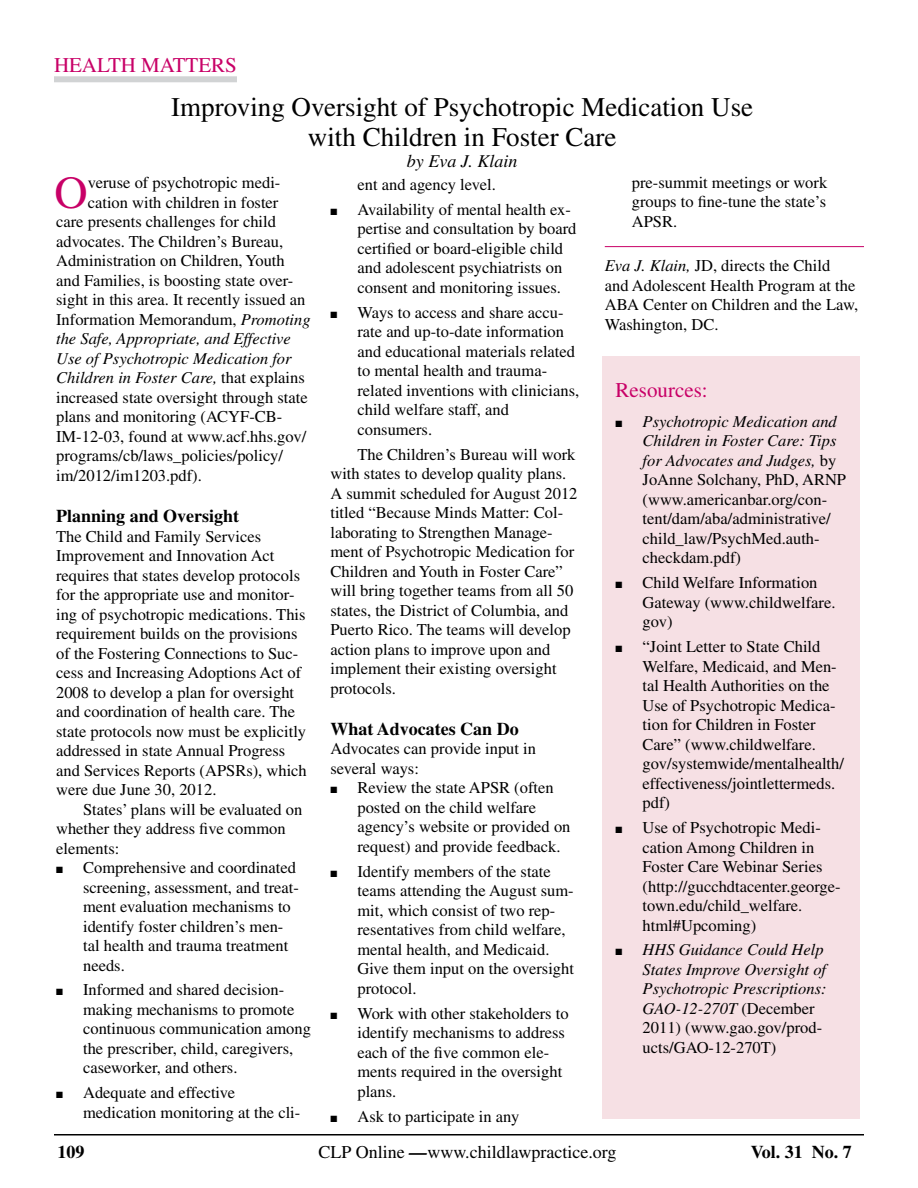
<style>
.page{position:relative;width:918px;height:1188px;background:#fff}
.page>*{position:absolute;margin:0;border:0;box-sizing:border-box;transform-origin:0 0}
.t1{font:45.9px "Times";color:#c80067}
.t2{font:27px/30px "Times";color:#000;text-align:center}
.t3{font:21px "Times";color:#c80067}
.t4{font:700 18px "Times";color:#000}
.t5{font:18px "Times";color:#000}
.t6{font:italic 18px "Times";color:#000}
.t7{font:16.5px/19.5px "Times";color:#000}
.t8{font:italic 16.5px/19.5px "Times";color:#000;text-align:justify}
.s1{font-style:italic}
.s2{font-style:normal}
.s3{font-weight:700;font-style:italic}
</style>
<div class="page">
<hr style="left:54px;top:1134px;width:810px;height:2px;background:#000">
<div style="left:603px;top:356px;width:257px;height:763px;background:#f6e0e4"></div>
<div style="left:54px;top:76px;width:183px;height:6px;background:#d1d3d4"></div>
<hr style="left:605px;top:246px;width:259px;height:1px;background:#c80067">
<p class="t3" style="left:54px;top:53px;width:181px">Health Matters</p>
<h2 class="t2" style="left:171px;top:92px;width:583px">Improving Oversight of Psychotropic Medication Use with Children in Foster Care</h2>
<p class="t6" style="left:407px;top:151px;width:112px">by Eva J. Klain</p>
<h1 class="t1" style="left:55px;top:167px;width:35px">O</h1>
<p class="t7" style="left:88px;top:173px;width:194px">veruse of psychotropic medi-</p>
<p class="t7" style="left:88px;top:193px;width:192px">cation with children in foster</p>
<p class="t7" style="left:56px;top:212px;width:221px">care presents challenges for child</p>
<p class="t7" style="left:56px;top:232px;width:229px">advocates. The Children’s Bureau,</p>
<p class="t7" style="left:56px;top:251px;width:230px">Administration on Children, Youth</p>
<p class="t7" style="left:56px;top:271px;width:239px">and Families, is boosting state over-</p>
<p class="t7" style="left:56px;top:290px;width:251px">sight in this area. It recently issued an</p>
<p class="t7" style="left:56px;top:310px;width:256px">Information Memorandum, <span class="s1">Promoting</span></p>
<p class="t8" style="left:56px;top:329px;width:236px">the Safe, Appropriate, and Effective</p>
<p class="t8" style="left:56px;top:349px;width:237px">Use of Psychotropic Medication for</p>
<p class="t8" style="left:56px;top:368px;width:250px">Children in Foster Care, <span class="s2">that explains</span></p>
<p class="t7" style="left:56px;top:388px;width:253px">increased state oversight through state</p>
<p class="t7" style="left:56px;top:407px;width:228px">plans and monitoring (ACYF-CB-</p>
<p class="t7" style="left:56px;top:427px;width:252px">IM-12-03, found at www.acf.hhs.gov/</p>
<p class="t7" style="left:56px;top:446px;width:228px">programs/cb/laws_policies/policy/</p>
<p class="t7" style="left:56px;top:466px;width:147px">im/2012/im1203.pdf).</p>
<p class="t4" style="left:56px;top:505px;width:184px">Planning and Oversight</p>
<p class="t7" style="left:56px;top:526px;width:252px">The Child and Family Services Improvement and Innovation Act requires that states develop protocols for the appropriate use and monitor&shy;ing of psychotropic medications. This requirement builds on the provisions of the Fostering Connections to Suc&shy;cess and Increasing Adoptions Act of 2008 to develop a plan for oversight and coordination of health care. The state protocols now must be explicitly addressed in state Annual Progress and Services Reports (APSRs), which were due June 30, 2012.</p>
<p class="t7" style="left:56px;top:799px;width:248px;text-indent:27px">States’ plans will be evaluated on whether they address five common elements:</p>
<p class="t7" style="left:83px;top:858px;width:217px;text-indent:-27px">■ Comprehensive and coordinated screening, assessment, and treat&shy;ment evaluation mechanisms to identify foster children’s men&shy;tal health and trauma treatment needs.</p>
<p class="t7" style="left:83px;top:980px;width:229px;text-indent:-27px">■ Informed and shared decision&shy;making mechanisms to promote continuous communication among the prescriber, child, caregivers, caseworker, and others.</p>
<p class="t7" style="left:83px;top:1083px;width:219px;text-indent:-27px">■ Adequate and effective medication monitoring at the cli-</p>
<p class="t7" style="left:357px;top:175px;width:140px">ent and agency level.</p>
<p class="t7" style="left:357px;top:200px;width:221px;text-indent:-27px">■ Availability of mental health ex&shy;pertise and consultation by board certified or board-eligible child and adolescent psychiatrists on consent and monitoring issues.</p>
<p class="t7" style="left:357px;top:302px;width:223px;text-indent:-27px">■ Ways to access and share accu&shy;rate and up-to-date information and educational materials related to mental health and trauma&shy;related inventions with clinicians, child welfare staff, and consumers.</p>
<p class="t7" style="left:330px;top:444px;width:249px;text-indent:27px">The Children’s Bureau will work with states to develop quality plans.<br>A summit scheduled for August 2012 titled “Because Minds Matter: Col&shy;laborating to Strengthen Manage&shy;ment of Psychotropic Medication for Children and Youth in Foster Care” will bring together teams from all 50 states, the District of Columbia, and Puerto Rico. The teams will develop action plans to improve upon and implement their existing oversight protocols.</p>
<p class="t4" style="left:330px;top:718px;width:190px">What Advocates Can Do</p>
<p class="t7" style="left:330px;top:739px;width:207px">Advocates can provide input in several ways:</p>
<p class="t7" style="left:357px;top:778px;width:215px;text-indent:-27px">■ Review the state APSR (often posted on the child welfare agency’s website or provided on request) and provide feedback.</p>
<p class="t7" style="left:357px;top:861px;width:218px;text-indent:-27px">■ Identify members of the state teams attending the August sum&shy;mit, which consist of two rep&shy;resentatives from child welfare, mental health, and Medicaid.<br>Give them input on the oversight protocol.</p>
<p class="t7" style="left:357px;top:1003px;width:213px;text-indent:-27px">■ Work with other stakeholders to identify mechanisms to address each of the five common ele&shy;ments required in the oversight plans.</p>
<p class="t7" style="left:330px;top:1106px;width:190px">■ Ask to participate in any</p>
<p class="t7" style="left:632px;top:173px;width:197px;text-align:justify">pre-summit meetings or work groups to fine-tune the state’s APSR.</p>
<p class="t7" style="left:605px;top:256px;width:255px"><span class="s1">Eva J. Klain,</span> JD, directs the Child and Adolescent Health Program at the<br>ABA Center on Children and the Law,<br>Washington, DC.</p>
<p class="t3" style="left:616px;top:378px;width:94px">Resources:</p>
<p class="t8" style="left:643px;top:412px;width:196px;text-indent:-27px">■ Psychotropic Medication and Children in Foster Care: Tips for Advocates and Judges, <span class="s2">by JoAnne Solchany, PhD, ARN</span></p>
<p class="t7" style="left:837px;top:470px;width:11px">P</p>
<p class="t7" style="left:643px;top:490px;width:190px">(www.americanbar.org/con&shy;tent/dam/aba/administrative/ child_law/PsychMed.auth&shy;checkdam.pdf)</p>
<p class="t7" style="left:643px;top:573px;width:194px;text-indent:-27px">■ Child Welfare Information<br>Gateway (www.childwelfare. gov)</p>
<p class="t7" style="left:643px;top:637px;width:203px;text-indent:-27px">■ “Joint Letter to State Child<br>Welfare, Medicaid, and Men&shy;tal Health Authorities on the<br>Use of Psychotropic Medica&shy;tion for Children in Foster<br>Care” (www.childwelfare. gov/systemwide/mentalhealth/ effectiveness/jointlettermeds. pdf)</p>
<p class="t7" style="left:643px;top:818px;width:200px;text-indent:-27px">■ Use of Psychotropic Medi&shy;cation Among Children in<br>Foster Care Webinar Series (http://gucchdtacenter.george&shy;town.edu/child_welfare. html#Upcoming)</p>
<p class="t8" style="left:643px;top:940px;width:186px;text-align:left;text-indent:-27px">■ HHS Guidance Could Help<br>States Improve Oversight of<br>Psychotropic Prescriptions:<br>GAO-12-270T <span class="s2">(December<br>2011) (www.gao.gov/prod&shy;ucts/GAO-12-270T)</span></p>
<p class="t4" style="left:57px;top:1141px;width:28px">109</p>
<p class="t5" style="left:318px;top:1142px;width:300px">CLP Online <span class="s3">—</span>www.childlawpractice.org</p>
<p class="t4" style="left:751px;top:1141px;width:103px">Vol. 31 No. 7</p>
</div>
